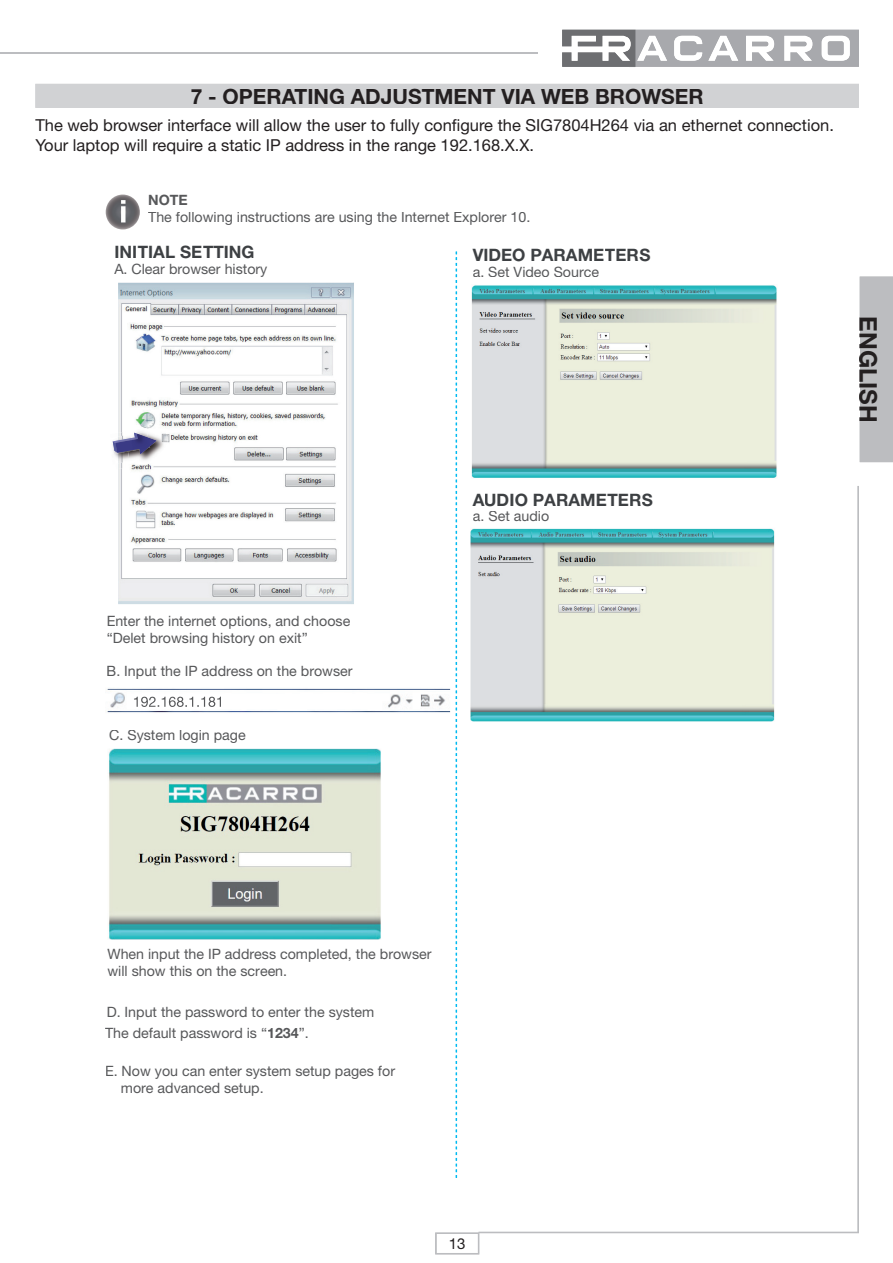
<style>
.page{position:relative;width:893px;height:1263px;background:#fff}
.page>*{position:absolute;margin:0;border:0;box-sizing:border-box;transform-origin:0 0}
.t1{font:700 24px "Helvetica Neue";color:#231f20}
.t2{font:700 21px "Helvetica Neue";color:#231f20}
.t3{font:700 17.1px "Helvetica Neue";color:#3d4043}
.t4{font:16.5px/19.8px "Helvetica Neue";color:#231f20}
.t5{font:15px "Helvetica Neue";color:#231f20}
.t6{font:14.25px/17.1px "Helvetica Neue";color:#57585a}
.t7{font:700 14.25px "Helvetica Neue";color:#57585a}
.s1{font-weight:700}
</style>
<div class="page">
<svg style="left:479px;top:486px;width:380px;height:747px"></svg>
<svg style="left:435px;top:1232px;width:44px;height:22px"></svg>
<svg style="left:562px;top:30px;width:297px;height:37px"></svg>
<hr style="left:0;top:52px;width:537px;height:1px;background:#bcbdc0">
<div style="left:860px;top:277px;width:33px;height:185px;background:#bcbdc0"></div>
<div style="left:860px;top:318px;width:17px;height:103px;background:#bcbdc0"></div>
<div style="left:35px;top:84px;width:824px;height:24px;background:#d1d2d4"></div>
<div style="left:191px;top:88px;width:512px;height:16px;background:#d1d2d4"></div>
<img style="left:107px;top:688px;width:344px;height:25px">
<img style="left:106px;top:195px;width:34px;height:34px">
<img style="left:121px;top:200px;width:5px;height:22px">
<svg style="left:456px;top:251px;width:1px;height:927px"></svg>
<img style="left:118px;top:283px;width:236px;height:321px">
<img style="left:118px;top:425px;width:53px;height:44px">
<img style="left:129px;top:426px;width:19px;height:7px">
<img style="left:130px;top:428px;width:18px;height:5px">
<svg style="left:112px;top:433px;width:45px;height:31px"></svg>
<img style="left:134px;top:697px;width:87px;height:10px">
<div style="left:473px;top:494px;width:12px;height:12px;background:#fff"></div>
<div style="left:485px;top:494px;width:10px;height:12px;background:#fff"></div>
<div style="left:498px;top:494px;width:11px;height:12px;background:#fff"></div>
<svg style="left:511px;top:494px;width:2px;height:12px"></svg>
<div style="left:515px;top:493px;width:29px;height:13px;background:#fff"></div>
<div style="left:544px;top:494px;width:12px;height:12px;background:#fff"></div>
<div style="left:557px;top:494px;width:38px;height:12px;background:#fff"></div>
<div style="left:597px;top:494px;width:9px;height:12px;background:#fff"></div>
<div style="left:608px;top:494px;width:20px;height:12px;background:#fff"></div>
<div style="left:630px;top:494px;width:11px;height:12px;background:#fff"></div>
<div style="left:642px;top:493px;width:11px;height:13px;background:#fff"></div>
<div style="left:473px;top:511px;width:76px;height:11px;background:#fff"></div>
<img style="left:471px;top:285px;width:306px;height:193px">
<img style="left:470px;top:528px;width:305px;height:194px">
<img style="left:108px;top:749px;width:273px;height:190px">
<h2 class="t2" style="left:191px;top:83px;width:514px">7 - OPERATING ADJUSTMENT VIA WEB BROWSER</h2>
<p class="t4" style="left:35px;top:115px;width:800px">The web browser interface will allow the user to fully configure the SIG7804H264 via an ethernet connection.<br>Your laptop will require a static IP address in the range 192.168.X.X.</p>
<p class="t7" style="left:148px;top:191px;width:41px">NOTE</p>
<p class="t6" style="left:148px;top:209px;width:384px">The following instructions are using the Internet Explorer 10.</p>
<p class="t3" style="left:114px;top:241px;width:142px">INITIAL SETTING</p>
<p class="t3" style="left:473px;top:244px;width:179px">VIDEO PARAMETERS</p>
<p class="t6" style="left:473px;top:263px;width:128px">a. Set Video Source</p>
<p class="t6" style="left:114px;top:260px;width:155px">A. Clear browser history</p>
<h1 class="t1" style="left:883px;top:316px;width:108px;rotate:90deg">ENGLISH</h1>
<p class="t3" style="left:473px;top:489px;width:182px">AUDIO PARAMETERS</p>
<p class="t6" style="left:473px;top:508px;width:78px">a. Set audio</p>
<p class="t6" style="left:107px;top:612px;width:245px">Enter the internet options, and choose “Delet browsing history on exit”</p>
<p class="t6" style="left:107px;top:662px;width:247px">B. Input the IP address on the browser</p>
<p class="t6" style="left:109px;top:727px;width:138px">C. System login page</p>
<p class="t6" style="left:107px;top:945px;width:326px">When input the IP address completed, the browser will show this on the screen.</p>
<p class="t6" style="left:105px;top:1000px;width:271px;line-height:21.5px">D. Input the password to enter the system<br>The default password is “<span class="s1">1234</span>”.</p>
<p class="t6" style="left:121px;top:1062px;width:276px;text-indent:-16px">E. Now you can enter system setup pages for more advanced setup.</p>
<p class="t5" style="left:449px;top:1235px;width:18px">13</p>
</div>
